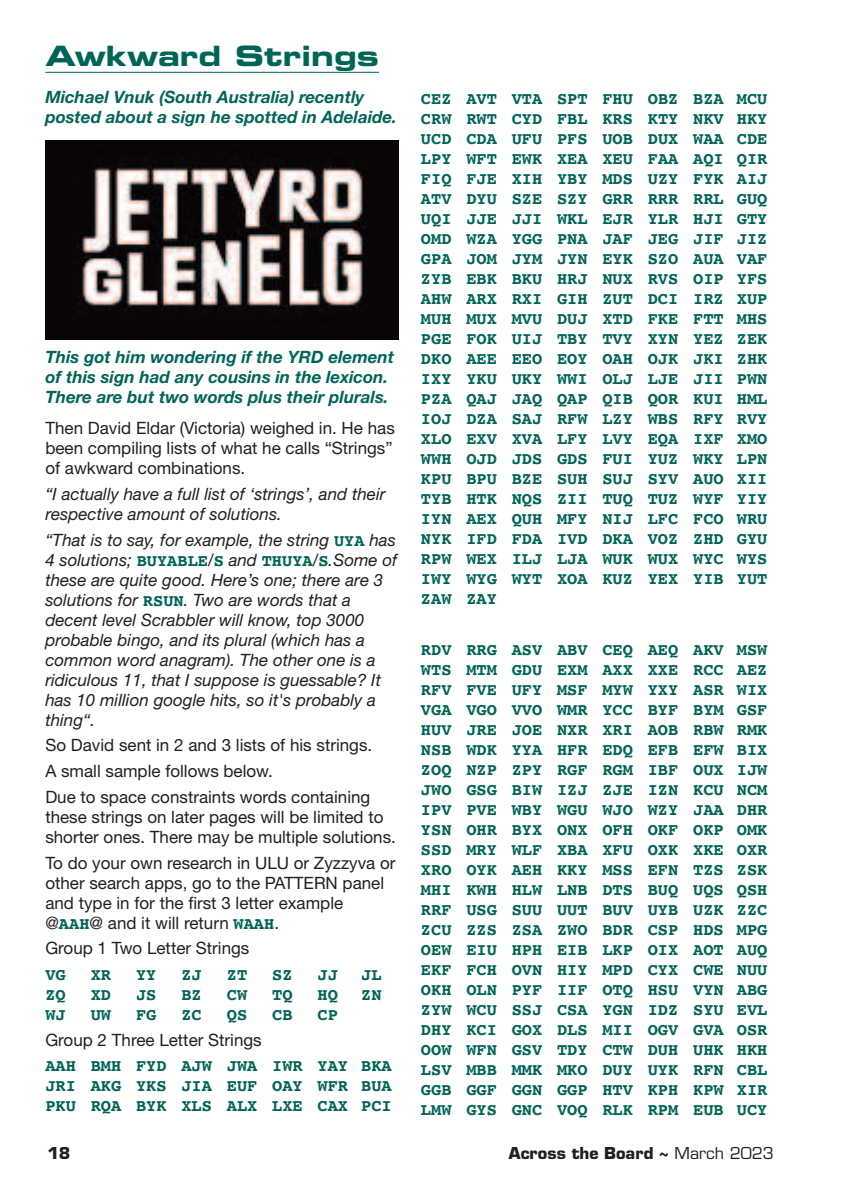
<style>
.page{position:relative;width:842px;height:1191px;background:#fff}
.page>*{position:absolute;margin:0;border:0;box-sizing:border-box;transform-origin:0 0}
.t1{font:28px "Eurostile Bold Extended Two";color:#006557}
.t2{font:700 17px/20px "Courier";color:#006557;text-align:justify}
.t3{font:17px/20px "Helvetica Neue";color:#231f20}
.t4{font:italic 17px/20px "Helvetica Neue";color:#231f20}
.t5{font:italic 700 17px/20px "Helvetica Neue";color:#006557}
.t6{font:700 16px "Eurostile";color:#231f20}
.s1{font-family:"Courier";font-weight:700;font-style:normal;color:#006557}
.s2{font-family:"Courier";font-weight:700;color:#006557}
.s3{font-weight:400}
</style>
<div class="page">
<hr style="left:45px;top:72px;width:334px;height:1px;background:#006557">
<img style="left:45px;top:141px;width:353px;height:198px">
<h1 class="t1" style="left:45px;top:46px;width:335px">Awkward Strings</h1>
<p class="t5" style="left:45px;top:88px;width:353px">Michael Vnuk (South Australia) recently posted about a sign he spotted in Adelaide.</p>
<p class="t5" style="left:45px;top:348px;width:350px">This got him wondering if the YRD element of this sign had any cousins in the lexicon.<br>There are but two words plus their plurals.</p>
<p class="t3" style="left:45px;top:420px;width:351px">Then David Eldar (Victoria) weighed in. He has been compiling lists of what he calls “Strings” of awkward combinations.</p>
<p class="t4" style="left:45px;top:485px;width:342px">“I actually have a full list of ‘strings’, and their respective amount of solutions.</p>
<p class="t4" style="left:45px;top:531px;width:353px">“That is to say, for example, the string <span class="s1">UYA</span> has 4 solutions; <span class="s1">BUYABLE</span>/<span class="s1">S</span> and <span class="s1">THUYA</span>/<span class="s1">S</span>.Some of these are quite good. Here’s one; there are 3 solutions for <span class="s1">RSUN</span>. Two are words that a decent level Scrabbler will know, top 3000 probable bingo, and its plural (which has a common word anagram). The other one is a ridiculous 11, that I suppose is guessable? It has 10 million google hits, so it's probably a thing“.</p>
<p class="t3" style="left:45px;top:734px;width:328px;line-height:25.6px">So David sent in 2 and 3 lists of his strings.<br>A small sample follows below.<br>Due to space constraints words containing</p>
<p class="t3" style="left:45px;top:808px;width:352px">these strings on later pages will be limited to shorter ones. There may be multiple solutions.</p>
<p class="t3" style="left:45px;top:854px;width:352px">To do your own research in ULU or Zyzzyva or other search apps, go to the PATTERN panel and type in for the first 3 letter example @<span class="s2">AAH</span>@ and it will return <span class="s2">WAAH</span>.</p>
<p class="t3" style="left:45px;top:939px;width:206px">Group 1 Two Letter Strings</p>
<p class="t2" style="left:45px;top:964px;width:22px">VG</p>
<p class="t2" style="left:91px;top:964px;width:22px">XR</p>
<p class="t2" style="left:136px;top:964px;width:22px">YY</p>
<p class="t2" style="left:181px;top:964px;width:22px">ZJ</p>
<p class="t2" style="left:227px;top:964px;width:22px">ZT</p>
<p class="t2" style="left:272px;top:964px;width:22px">SZ</p>
<p class="t2" style="left:317px;top:964px;width:22px">JJ</p>
<p class="t2" style="left:361px;top:964px;width:22px">JL</p>
<p class="t2" style="left:45px;top:984px;width:22px">ZQ</p>
<p class="t2" style="left:91px;top:984px;width:22px">XD</p>
<p class="t2" style="left:136px;top:984px;width:22px">JS</p>
<p class="t2" style="left:181px;top:984px;width:22px">BZ</p>
<p class="t2" style="left:227px;top:984px;width:22px">CW</p>
<p class="t2" style="left:272px;top:984px;width:22px">TQ</p>
<p class="t2" style="left:317px;top:984px;width:22px">HQ</p>
<p class="t2" style="left:361px;top:984px;width:22px">ZN</p>
<p class="t2" style="left:45px;top:1004px;width:22px">WJ</p>
<p class="t2" style="left:91px;top:1004px;width:22px">UW</p>
<p class="t2" style="left:136px;top:1004px;width:22px">FG</p>
<p class="t2" style="left:181px;top:1004px;width:22px">ZC</p>
<p class="t2" style="left:227px;top:1004px;width:22px">QS</p>
<p class="t2" style="left:272px;top:1004px;width:22px">CB</p>
<p class="t2" style="left:317px;top:1004px;width:22px">CP</p>
<p class="t3" style="left:45px;top:1031px;width:218px">Group 2 Three Letter Strings</p>
<p class="t2" style="left:45px;top:1055px;width:348px">AAH BMH FYD AJW JWA IWR YAY BKA JRI AKG YKS JIA EUF OAY WFR BUA PKU RQA BYK XLS ALX LXE CAX PCI</p>
<p class="t2" style="left:421px;top:88px;width:348px">CEZ AVT VTA SPT FHU OBZ BZA MCU CRW RWT CYD FBL KRS KTY NKV HKY UCD CDA UFU PFS UOB DUX WAA CDE LPY WFT EWK XEA XEU FAA AQI QIR FIQ FJE XIH YBY MDS UZY FYK AIJ ATV DYU SZE SZY GRR RRR RRL GUQ UQI JJE JJI WKL EJR YLR HJI GTY OMD WZA YGG PNA JAF JEG JIF JIZ GPA JOM JYM JYN EYK SZO AUA VAF ZYB EBK BKU HRJ NUX RVS OIP YFS AHW ARX RXI GIH ZUT DCI IRZ XUP MUH MUX MVU DUJ XTD FKE FTT MHS PGE FOK UIJ TBY TVY XYN YEZ ZEK DKO AEE EEO EOY OAH OJK JKI ZHK IXY YKU UKY WWI OLJ LJE JII PWN PZA QAJ JAQ QAP QIB QOR KUI HML IOJ DZA SAJ RFW LZY WBS RFY RVY XLO EXV XVA LFY LVY EQA IXF XMO WWH OJD JDS GDS FUI YUZ WKY LPN KPU BPU BZE SUH SUJ SYV AUO XII TYB HTK NQS ZII TUQ TUZ WYF YIY IYN AEX QUH MFY NIJ LFC FCO WRU NYK IFD FDA IVD DKA VOZ ZHD GYU RPW WEX ILJ LJA WUK WUX WYC WYS IWY WYG WYT XOA KUZ YEX YIB YUT ZAW ZAY</p>
<p class="t2" style="left:421px;top:639px;width:348px">RDV RRG ASV ABV CEQ AEQ AKV MSW WTS MTM GDU EXM AXX XXE RCC AEZ RFV FVE UFY MSF MYW YXY ASR WIX VGA VGO VVO WMR YCC BYF BYM GSF HUV JRE JOE NXR XRI AOB RBW RMK NSB WDK YYA HFR EDQ EFB EFW BIX ZOQ NZP ZPY RGF RGM IBF OUX IJW JWO GSG BIW IZJ ZJE IZN KCU NCM IPV PVE WBY WGU WJO WZY JAA DHR YSN OHR BYX ONX OFH OKF OKP OMK SSD MRY WLF XBA XFU OXK XKE OXR XRO OYK AEH KKY MSS EFN TZS ZSK MHI KWH HLW LNB DTS BUQ UQS QSH RRF USG SUU UUT BUV UYB UZK ZZC ZCU ZZS ZSA ZWO BDR CSP HDS MPG OEW EIU HPH EIB LKP OIX AOT AUQ EKF FCH OVN HIY MPD CYX CWE NUU OKH OLN PYF IIF OTQ HSU VYN ABG ZYW WCU SSJ CSA YGN IDZ SYU EVL DHY KCI GOX DLS MII OGV GVA OSR OOW WFN GSV TDY CTW DUH UHK HKH LSV MBB MMK MKO DUY UYK RFN CBL GGB GGF GGN GGP HTV KPH KPW XIR LMW GYS GNC VOQ RLK RPM EUB UCY</p>
<p class="t6" style="left:47px;top:1147px;width:25px">18</p>
<p class="t6" style="left:509px;top:1147px;width:266px">Across the Board ~ <span class="s3">March 2023</span></p>
</div>
